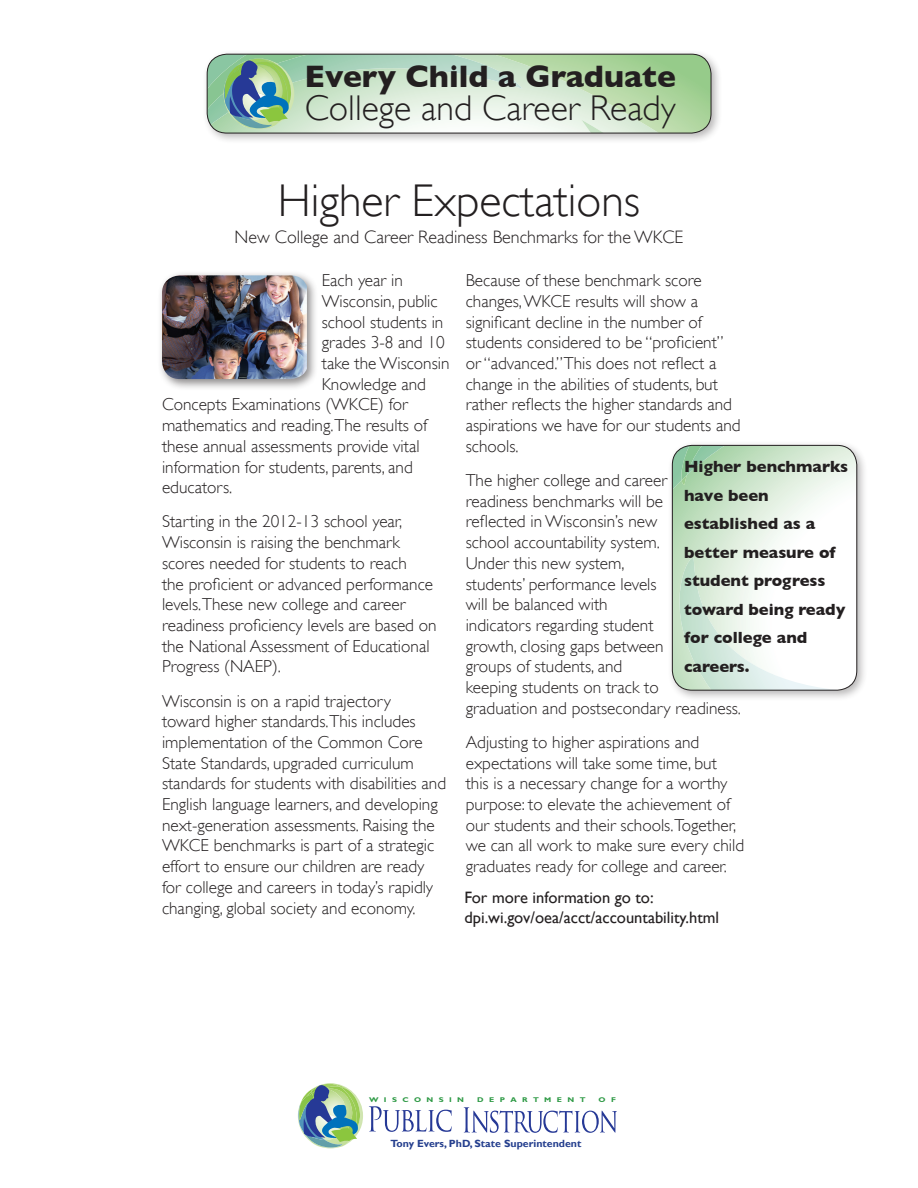
<style>
.page{position:relative;width:918px;height:1188px;background:#fff}
.page>*{position:absolute;margin:0;border:0;box-sizing:border-box;transform-origin:0 0}
.t1{font:300 45.9px "Gill Sans";color:#231f20}
.t2{font:300 35.7px "Gill Sans";color:#231f20}
.t3{font:700 31.65px "Gill Sans";color:#231f20}
.t4{font:300 18px "Gill Sans";color:#231f20}
.t5{font:300 17.25px/20.7px "Gill Sans";color:#231f20}
.t6{font:700 16.5px/28.5px "Gill Sans";color:#231f20}
.t7{font:16.5px/19.8px "Gill Sans";color:#231f20}
.t8{font:700 10.35px "Gill Sans";color:#253f8e}
.t9{font:700 6.9px "Gill Sans";letter-spacing:.665em;color:#2f9a46;scale:1.17 1}
</style>
<div class="page">
<div style="left:202px;top:49px;width:521px;height:96px;background:#231f20;opacity:.33"></div>
<svg style="left:207px;top:54px;width:504px;height:79px;background:#bbd7bc"></svg>
<svg style="left:298px;top:1083px;width:65px;height:65px"></svg>
<svg style="left:464px;top:1107px;width:153px;height:26px"></svg>
<svg style="left:369px;top:1106px;width:83px;height:26px"></svg>
<div style="left:157px;top:270px;width:161px;height:121px;background:#231f20;opacity:.52"></div>
<img style="left:162px;top:275px;width:145px;height:104px">
<div style="left:667px;top:440px;width:202px;height:262px;background:#231f20;opacity:.33"></div>
<svg style="left:667px;top:445px;width:190px;height:245px"></svg>
<svg style="left:667px;top:558px;width:171px;height:132px"></svg>
<svg style="left:672px;top:445px;width:53px;height:45px;background:#a3d0aa"></svg>
<div style="left:672px;top:445px;width:185px;height:245px;border:1px solid #231f20;border-radius:20px"></div>
<h3 class="t3" style="left:305px;top:57px;width:373px">Every Child a Graduate</h3>
<h2 class="t2" style="left:305px;top:88px;width:373px">College and Career Ready</h2>
<h1 class="t1" style="left:278px;top:175px;width:364px">Higher Expectations</h1>
<p class="t4" style="left:235px;top:227px;width:450px">New College and Career Readiness Benchmarks for the WKCE</p>
<p class="t5" style="left:322px;top:270px;width:82px">Each year in</p>
<p class="t5" style="left:322px;top:291px;width:117px">Wisconsin, public</p>
<p class="t5" style="left:322px;top:312px;width:123px">school students in</p>
<p class="t5" style="left:322px;top:332px;width:124px">grades 3-8 and 10</p>
<p class="t5" style="left:322px;top:353px;width:129px">take the Wisconsin</p>
<p class="t5" style="left:322px;top:374px;width:106px">Knowledge and</p>
<p class="t5" style="left:162px;top:394px;width:247px">Concepts Examinations (WKCE) for</p>
<p class="t5" style="left:162px;top:415px;width:267px">mathematics and reading.The results of</p>
<p class="t5" style="left:162px;top:436px;width:259px">these annual assessments provide vital</p>
<p class="t5" style="left:162px;top:456px;width:252px">information for students, parents, and</p>
<p class="t5" style="left:162px;top:477px;width:72px">educators.</p>
<p class="t5" style="left:162px;top:511px;width:276px">Starting in the 2012-13 school year, Wisconsin is raising the benchmark scores needed for students to reach<br>the proficient or advanced performance levels.These new college and career readiness proficiency levels are based on the National Assessment of Educational Progress (NAEP).</p>
<p class="t5" style="left:162px;top:690px;width:286px">Wisconsin is on a rapid trajectory<br>toward higher standards.This includes implementation of the Common Core State Standards, upgraded curriculum standards for students with disabilities and English language learners, and developing next-generation assessments. Raising the WKCE benchmarks is part of a strategic effort to ensure our children are ready for college and careers in today’s rapidly changing, global society and economy.</p>
<p class="t5" style="left:466px;top:270px;width:276px">Because of these benchmark score changes, WKCE results will show a significant decline in the number of students considered to be “proficient” or “advanced.” This does not reflect a change in the abilities of students, but rather reflects the higher standards and aspirations we have for our students and schools.</p>
<p class="t5" style="left:466px;top:470px;width:277px">The higher college and career<br>readiness benchmarks will be<br>reflected in Wisconsin’s new<br>school accountability system.<br>Under this new system,<br>students’ performance levels<br>will be balanced with<br>indicators regarding student<br>growth, closing gaps between<br>groups of students, and<br>keeping students on track to<br>graduation and postsecondary readiness.</p>
<p class="t5" style="left:466px;top:732px;width:280px">Adjusting to higher aspirations and expectations will take some time, but<br>this is a necessary change for a worthy purpose: to elevate the achievement of our students and their schools.Together, we can all work to make sure every child graduates ready for college and career.</p>
<p class="t7" style="left:464px;top:888px;width:256px">For more information go to: dpi.wi.gov/oea/acct/accountability.html</p>
<p class="t6" style="left:684px;top:453px;width:166px">Higher benchmarks have been established as a better measure of student progress toward being ready for college and careers.</p>
<p class="t9" style="left:369px;top:1096px;width:83px">WISCONSIN</p>
<p class="t9" style="left:477px;top:1096px;width:94px">DEPARTMENT</p>
<p class="t9" style="left:599px;top:1096px;width:16px">O F</p>
<p class="t8" style="left:391px;top:1138px;width:192px">Tony Evers, PhD, State Superintendent</p>
</div>
